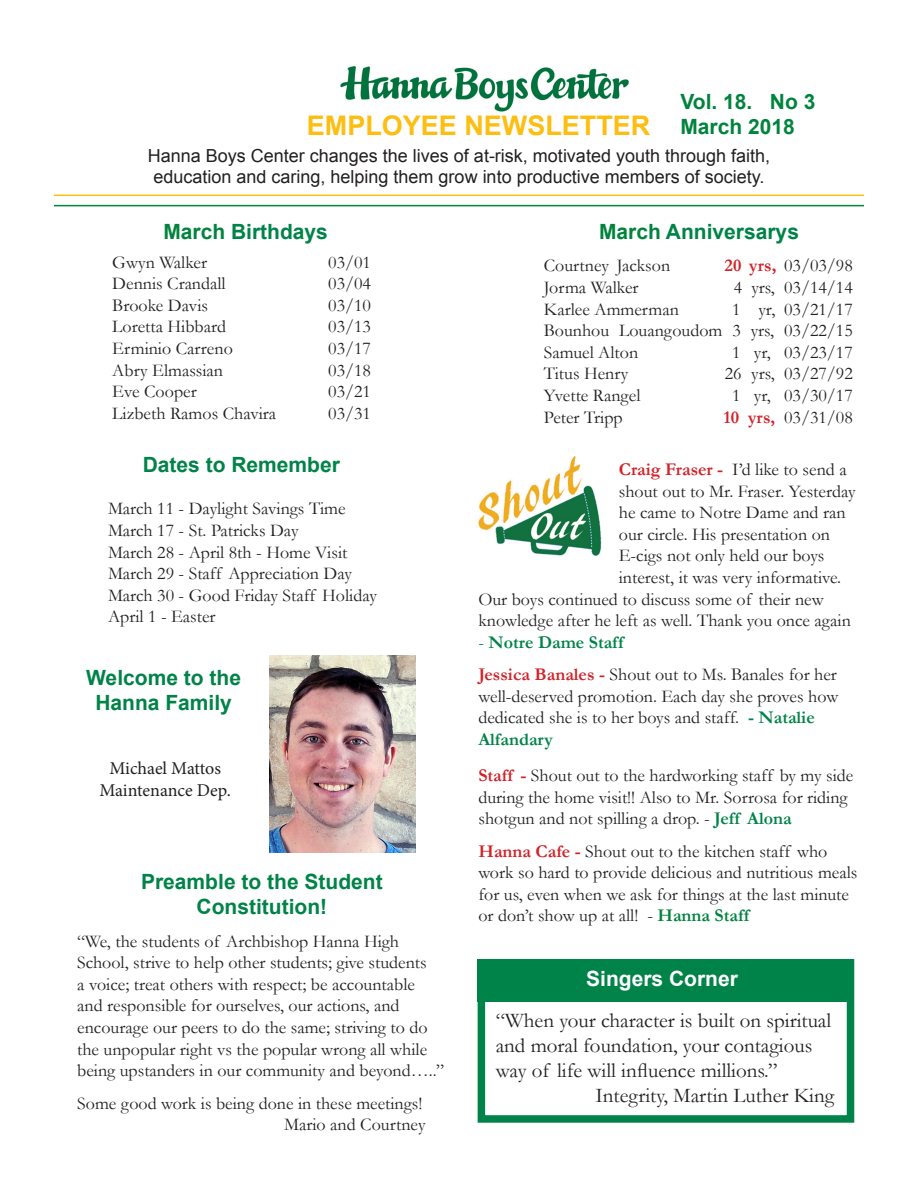
<style>
.page{position:relative;width:918px;height:1188px;background:#fff}
.page>*{position:absolute;margin:0;border:0;box-sizing:border-box;transform-origin:0 0}
.t1{font:700 27px "Arial";color:#fdbe12}
.t2{font:21px/25.2px "Garamond";color:#231f20}
.t3{font:700 21px/25.2px "Arial";color:#008348;text-align:center}
.t4{font:700 21px "Arial";color:#00843d}
.t5{font:700 21px "Arial";color:#fff}
.t6{font:18px/21.6px "Garamond";color:#231f20}
.t7{font:18px "Arial";color:#231f20}
.t8{font:18px "Minion Pro";letter-spacing:-.005em;color:#231f20}
.t9{font:700 18px "Garamond";color:#008348}
.s1{color:#00843d}
.s2{font-weight:700;color:#d1232a}
.s3{font-weight:400}
.s4{font-weight:700;color:#008348}
.s5{font-weight:700;color:#00843d}
</style>
<div class="page">
<img style="left:340px;top:66px;width:289px;height:46px">
<hr style="left:54px;top:195px;width:810px;height:1px;background:#fdbe12">
<hr style="left:54px;top:205px;width:810px;height:1px;background:#00843d">
<div style="left:478px;top:959px;width:376px;height:164px;background:#fff;border:8px solid #008348"></div>
<div style="left:478px;top:959px;width:376px;height:43px;background:#008348"></div>
<img style="left:478px;top:457px;width:124px;height:99px">
<img style="left:269px;top:656px;width:146px;height:196px">
<p class="t4" style="left:680px;top:88px;width:137px">Vol. 18. No 3</p>
<p class="t4" style="left:680px;top:113px;width:116px">March 2018</p>
<p class="t7" style="left:148px;top:144px;width:624px">Hanna Boys Center changes the lives of at-risk, motivated youth through faith,</p>
<p class="t7" style="left:154px;top:165px;width:612px">education and caring, helping them grow into productive members of society.</p>
<p class="t3" style="left:163px;top:220px;width:166px"><span class="s1">March</span> Birthdays</p>
<p class="t6" style="left:112px;top:251px;width:96px">Gwyn Walker</p>
<p class="t6" style="left:328px;top:251px;width:44px">03/01</p>
<p class="t6" style="left:112px;top:272px;width:115px">Dennis Crandall</p>
<p class="t6" style="left:328px;top:272px;width:44px">03/04</p>
<p class="t6" style="left:112px;top:294px;width:97px">Brooke Davis</p>
<p class="t6" style="left:328px;top:294px;width:44px">03/10</p>
<p class="t6" style="left:112px;top:315px;width:115px">Loretta Hibbard</p>
<p class="t6" style="left:328px;top:315px;width:44px">03/13</p>
<p class="t6" style="left:112px;top:337px;width:122px">Erminio Carreno</p>
<p class="t6" style="left:328px;top:337px;width:44px">03/17</p>
<p class="t6" style="left:112px;top:359px;width:112px">Abry Elmassian</p>
<p class="t6" style="left:328px;top:359px;width:44px">03/18</p>
<p class="t6" style="left:112px;top:380px;width:86px">Eve Cooper</p>
<p class="t6" style="left:328px;top:380px;width:44px">03/21</p>
<p class="t6" style="left:112px;top:402px;width:165px">Lizbeth Ramos Chavira</p>
<p class="t6" style="left:328px;top:402px;width:44px">03/31</p>
<p class="t1" style="left:307px;top:107px;width:345px">EMPLOYEE NEWSLETTER</p>
<p class="t3" style="left:599px;top:220px;width:201px"><span class="s1">March</span> Anniversarys</p>
<p class="t6" style="left:544px;top:254px;width:128px">Courtney Jackson</p>
<p class="t6" style="left:725px;top:254px;width:130px"><span class="s2">20 yrs,</span> 03/03/98</p>
<p class="t6" style="left:544px;top:276px;width:96px">Jorma Walker</p>
<p class="t6" style="left:734px;top:276px;width:121px">4 yrs, 03/14/14</p>
<p class="t6" style="left:544px;top:298px;width:137px">Karlee Ammerman</p>
<p class="t6" style="left:732px;top:298px;width:122px">1 yr, 03/21/17</p>
<p class="t6" style="left:544px;top:319px;width:311px">Bounhou Louangoudom 3 yrs, 03/22/15</p>
<p class="t6" style="left:544px;top:341px;width:96px">Samuel Alton</p>
<p class="t6" style="left:732px;top:341px;width:122px">1 yr, 03/23/17</p>
<p class="t6" style="left:544px;top:362px;width:86px">Titus Henry</p>
<p class="t6" style="left:725px;top:362px;width:129px">26 yrs, 03/27/92</p>
<p class="t6" style="left:544px;top:384px;width:98px">Yvette Rangel</p>
<p class="t6" style="left:732px;top:384px;width:122px">1 yr, 03/30/17</p>
<p class="t6" style="left:544px;top:406px;width:80px">Peter Tripp</p>
<p class="t6" style="left:724px;top:406px;width:131px"><span class="s2">10 yrs,</span> 03/31/08</p>
<p class="t3" style="left:143px;top:453px;width:199px">Dates to Remember</p>
<p class="t6" style="left:108px;top:498px;width:239px">March 11 - Daylight Savings Time<br>March 17 - St. Patricks Day</p>
<p class="t6" style="left:108px;top:541px;width:241px">March 28 - April 8th - Home Visit</p>
<p class="t6" style="left:108px;top:562px;width:246px">March 29 - Staff Appreciation Day</p>
<p class="t6" style="left:108px;top:584px;width:270px">March 30 - Good Friday Staff Holiday</p>
<p class="t6" style="left:108px;top:606px;width:109px">April 1 - Easter</p>
<p class="t3" style="left:86px;top:665px;width:156px">Welcome to the<br>Hanna Family</p>
<p class="t8" style="left:109px;top:756px;width:113px">Michael Mattos</p>
<p class="t8" style="left:99px;top:778px;width:133px">Maintenance Dep.</p>
<p class="t3" style="left:141px;top:870px;width:243px">Preamble to the Student<br>Constitution!</p>
<p class="t6" style="left:77px;top:930px;width:369px">“We, the students of Archbishop Hanna High School, strive to help other students; give students<br>a voice; treat others with respect; be accountable and responsible for ourselves, our actions, and encourage our peers to do the same; striving to do the unpopular right vs the popular wrong all while being upstanders in our community and beyond…..”</p>
<p class="t6" style="left:77px;top:1092px;width:347px">Some good work is being done in these meetings!</p>
<p class="t6" style="left:284px;top:1113px;width:143px">Mario and Courtney</p>
<p class="t6" style="left:619px;top:458px;width:229px"><span class="s2">Craig Fraser -</span> I’d like to send a</p>
<p class="t6" style="left:619px;top:480px;width:238px">shout out to Mr. Fraser. Yesterday</p>
<p class="t6" style="left:619px;top:501px;width:228px">he came to Notre Dame and ran</p>
<p class="t6" style="left:619px;top:523px;width:213px">our circle. His presentation on</p>
<p class="t6" style="left:619px;top:545px;width:207px">E-cigs not only held our boys</p>
<p class="t6" style="left:619px;top:566px;width:224px">interest, it was very informative.</p>
<p class="t6" style="left:478px;top:588px;width:347px">Our boys continued to discuss some of their new</p>
<p class="t6" style="left:478px;top:609px;width:374px">knowledge after he left as well. Thank you once again</p>
<p class="t9" style="left:478px;top:630px;width:147px"><span class="s3">-</span> Notre Dame Staff</p>
<p class="t6" style="left:478px;top:663px;width:361px"><span class="s2">Jessica Banales -</span> Shout out to Ms. Banales for her well-deserved promotion. Each day she proves how dedicated she is to her boys and staff. <span class="s4">- Natalie Alfandary</span></p>
<p class="t6" style="left:478px;top:764px;width:377px"><span class="s2">Staff -</span> Shout out to the hardworking staff by my side during the home visit!! Also to Mr. Sorrosa for riding shotgun and not spilling a drop. - <span class="s4">Jeff Alona</span></p>
<p class="t6" style="left:478px;top:840px;width:380px"><span class="s2">Hanna Cafe -</span> Shout out to the kitchen staff who work so hard to provide delicious and nutritious meals for us, even when we ask for things at the last minute or don’t show up at all! - <span class="s5">Hanna Staff</span></p>
<p class="t5" style="left:586px;top:965px;width:153px">Singers Corner</p>
<p class="t2" style="left:496px;top:1007px;width:337px">“When your character is built on spiritual and moral foundation, your contagious way of life will influence millions.”</p>
<p class="t2" style="left:595px;top:1083px;width:240px">Integrity, Martin Luther King</p>
</div>
